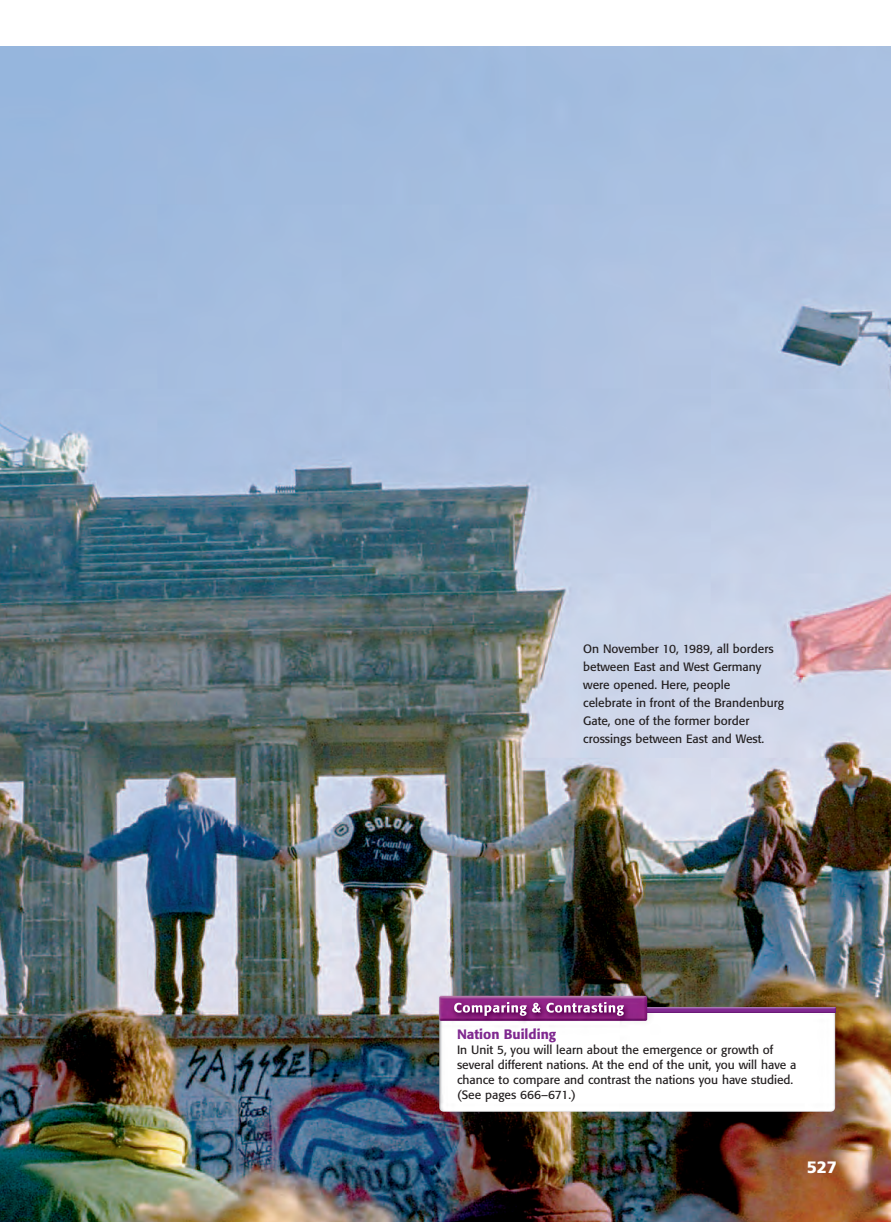
<style>
.page{position:relative;width:891px;height:1222px;background:#fff}
.page>*{position:absolute;margin:0;border:0;box-sizing:border-box;transform-origin:0 0}
.t1{font:900 16.5px "Frutiger";color:#fff}
.t2{font:500 13.5px "Formata";color:#802990}
.t3{font:12px/18px "Formata";color:#231f20}
</style>
<div class="page">
<img style="left:0;top:46px;width:891px;height:1176px">
<img style="left:439px;top:1007px;width:396px;height:105px;border-radius:5px">
<img style="left:647px;top:1007px;width:188px;height:6px">
<img style="left:439px;top:996px;width:208px;height:25px;border-radius:2px">
<img style="left:454px;top:1002px;width:73px;height:14px">
<p class="t3" style="left:583px;top:640px;width:202px">On November 10, 1989, all borders between East and West Germany were opened. Here, people<br>celebrate in front of the Brandenburg<br>Gate, one of the former border crossings between East and West.</p>
<p class="t2" style="left:457px;top:1029px;width:101px">Nation Building</p>
<p class="t3" style="left:457px;top:1044px;width:341px;line-height:15px">In Unit 5, you will learn about the emergence or growth of several different nations. At the end of the unit, you will have a chance to compare and contrast the nations you have studied. (See pages 666–671.)</p>
<p class="t1" style="left:807px;top:1161px;width:32px">527</p>
</div>
